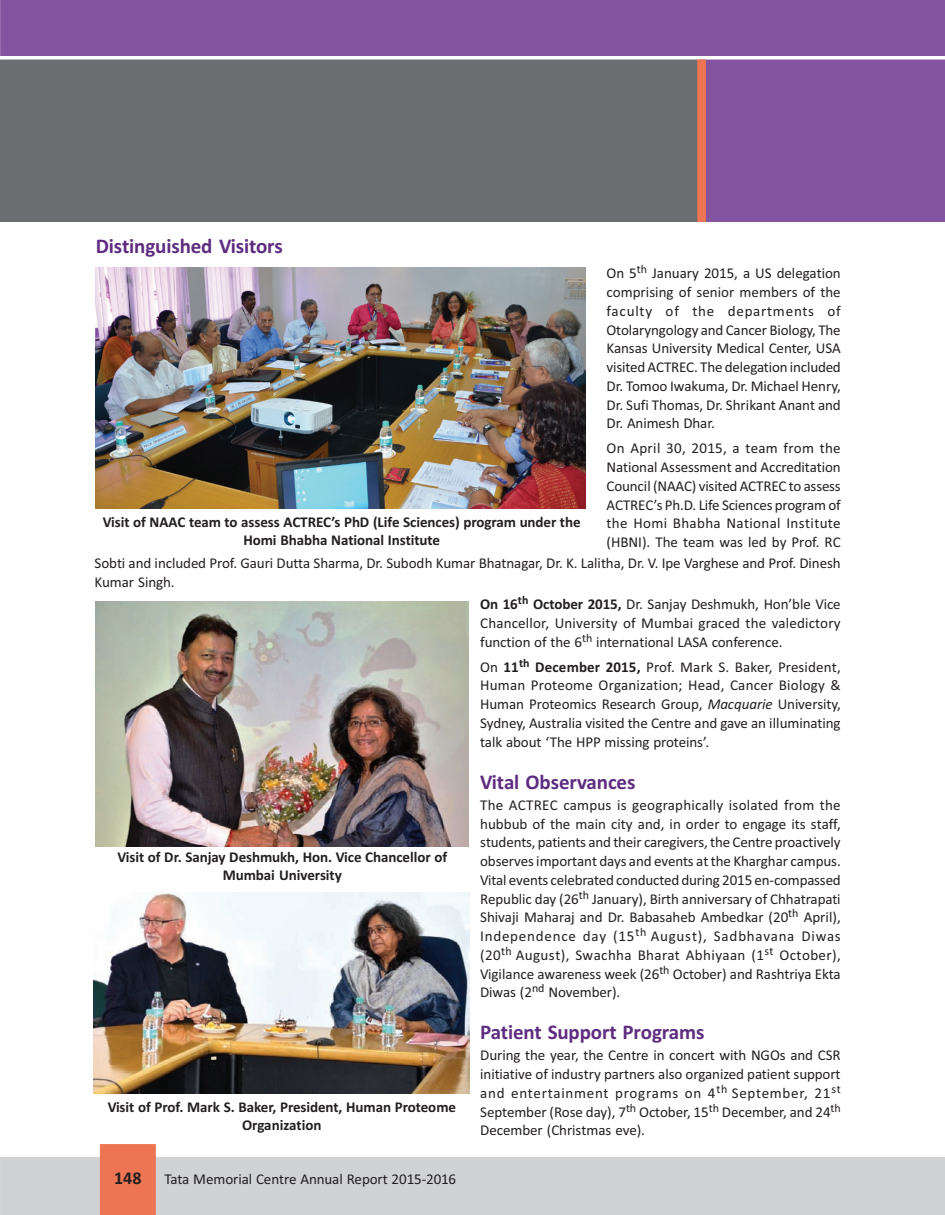
<style>
.page{position:relative;width:945px;height:1215px;background:#fff}
.page>*{position:absolute;margin:0;border:0;box-sizing:border-box;transform-origin:0 0}
.t1{font:21px "TT1 E3 FO00";letter-spacing:-.005em;color:#5e2c80}
.t2{font:18px "TT1 E31 O00";color:#231f20}
.t3{font:15px/18.8px "TT1 E35 O00";letter-spacing:-.005em;color:#231f20;text-align:justify}
.t4{font:15px/18px "TT1 E43 O00";letter-spacing:-.005em;color:#231f20;text-align:center}
.s1{font-family:"TT1 E43 O00"}
.s2{font-family:"TT1 E4 AO00"}
</style>
<div class="page">
<div style="left:1px;top:0;width:943px;height:55px;background:#8355a1"></div>
<div style="left:0;top:0;width:945px;height:56px;border:1px solid #8355a1"></div>
<div style="left:0;top:1157px;width:945px;height:58px;background:#d1d2d4"></div>
<div style="left:100px;top:1144px;width:55px;height:71px;background:#ed7553;border:1px solid #ed7553"></div>
<div style="left:1px;top:60px;width:701px;height:161px;background:#6c6d70"></div>
<div style="left:702px;top:60px;width:243px;height:161px;background:#8355a1"></div>
<div style="left:698px;top:60px;width:7px;height:161px;background:#ed7553"></div>
<div style="left:698px;top:60px;width:8px;height:161px;border:1px solid #ed7553"></div>
<img style="left:96px;top:267px;width:489px;height:242px">
<img style="left:96px;top:602px;width:373px;height:244px">
<img style="left:94px;top:893px;width:376px;height:201px">
<p class="t1" style="left:96px;top:239px;width:189px">Distinguished Visitors</p>
<p class="t3" style="left:607px;top:265px;width:236px">On 5<sup>th</sup> January 2015, a US delegation comprising of senior members of the faculty of the departments of Otolaryngology and Cancer Biology, The Kansas University Medical Center, USA visited ACTREC. The delegation included Dr. Tomoo Iwakuma, Dr. Michael Henry, Dr. Sufi Thomas, Dr. Shrikant Anant and Dr. Animesh Dhar.</p>
<p class="t3" style="left:607px;top:440px;width:236px">On April 30, 2015, a team from the National Assessment and Accreditation Council (NAAC) visited ACTREC to assess ACTREC’s Ph.D. Life Sciences program of the Homi Bhabha National Institute (HBNI). The team was led by Prof. RC</p>
<p class="t3" style="left:95px;top:555px;width:748px">Sobti and included Prof. Gauri Dutta Sharma, Dr. Subodh Kumar Bhatnagar, Dr. K. Lalitha, Dr. V. Ipe Varghese and Prof. Dinesh<br>Kumar Singh.</p>
<p class="t4" style="left:103px;top:514px;width:479px">Visit of NAAC team to assess ACTREC’s PhD (Life Sciences) program under the<br>Homi Bhabha National Institute</p>
<p class="t4" style="left:118px;top:849px;width:331px">Visit of Dr. Sanjay Deshmukh, Hon. Vice Chancellor of<br>Mumbai University</p>
<p class="t4" style="left:108px;top:1100px;width:350px">Visit of Prof. Mark S. Baker, President, Human Proteome<br>Organization</p>
<p class="t2" style="left:114px;top:1172px;width:29px">148</p>
<p class="t3" style="left:164px;top:1171px;width:293px">Tata Memorial Centre Annual Report 2015-2016</p>
<p class="t3" style="left:480px;top:596px;width:362px"><span class="s1">On 16</span><sup>th</sup> <span class="s1">October 2015,</span> Dr. Sanjay Deshmukh, Hon’ble Vice Chancellor, University of Mumbai graced the valedictory function of the 6<sup>th</sup> international LASA conference.</p>
<p class="t3" style="left:480px;top:659px;width:362px">On <span class="s1">11</span><sup>th</sup> <span class="s1">December 2015,</span> Prof. Mark S. Baker, President, Human Proteome Organization; Head, Cancer Biology &amp; Human Proteomics Research Group, <span class="s2">Macquarie</span> University, Sydney, Australia visited the Centre and gave an illuminating talk about ‘The HPP missing proteins’.</p>
<p class="t1" style="left:480px;top:775px;width:157px">Vital Observances</p>
<p class="t3" style="left:480px;top:797px;width:362px">The ACTREC campus is geographically isolated from the hubbub of the main city and, in order to engage its staff, students, patients and their caregivers, the Centre proactively observes important days and events at the Kharghar campus.<br>Vital events celebrated conducted during 2015 en-compassed Republic day (26<sup>th</sup> January), Birth anniversary of Chhatrapati Shivaji Maharaj and Dr. Babasaheb Ambedkar (20<sup>th</sup> April), Independence day (15<sup>th</sup> August), Sadbhavana Diwas (20<sup>th</sup> August), Swachha Bharat Abhiyaan (1<sup>st</sup> October), Vigilance awareness week (26<sup>th</sup> October) and Rashtriya Ekta Diwas (2<sup>nd</sup> November).</p>
<p class="t1" style="left:480px;top:1025px;width:226px">Patient Support Programs</p>
<p class="t3" style="left:480px;top:1047px;width:362px">During the year, the Centre in concert with NGOs and CSR initiative of industry partners also organized patient support and entertainment programs on 4<sup>th</sup> September, 21<sup>st </sup>September (Rose day), 7<sup>th</sup> October, 15<sup>th</sup> December, and 24<sup>th </sup>December (Christmas eve).</p>
</div>
